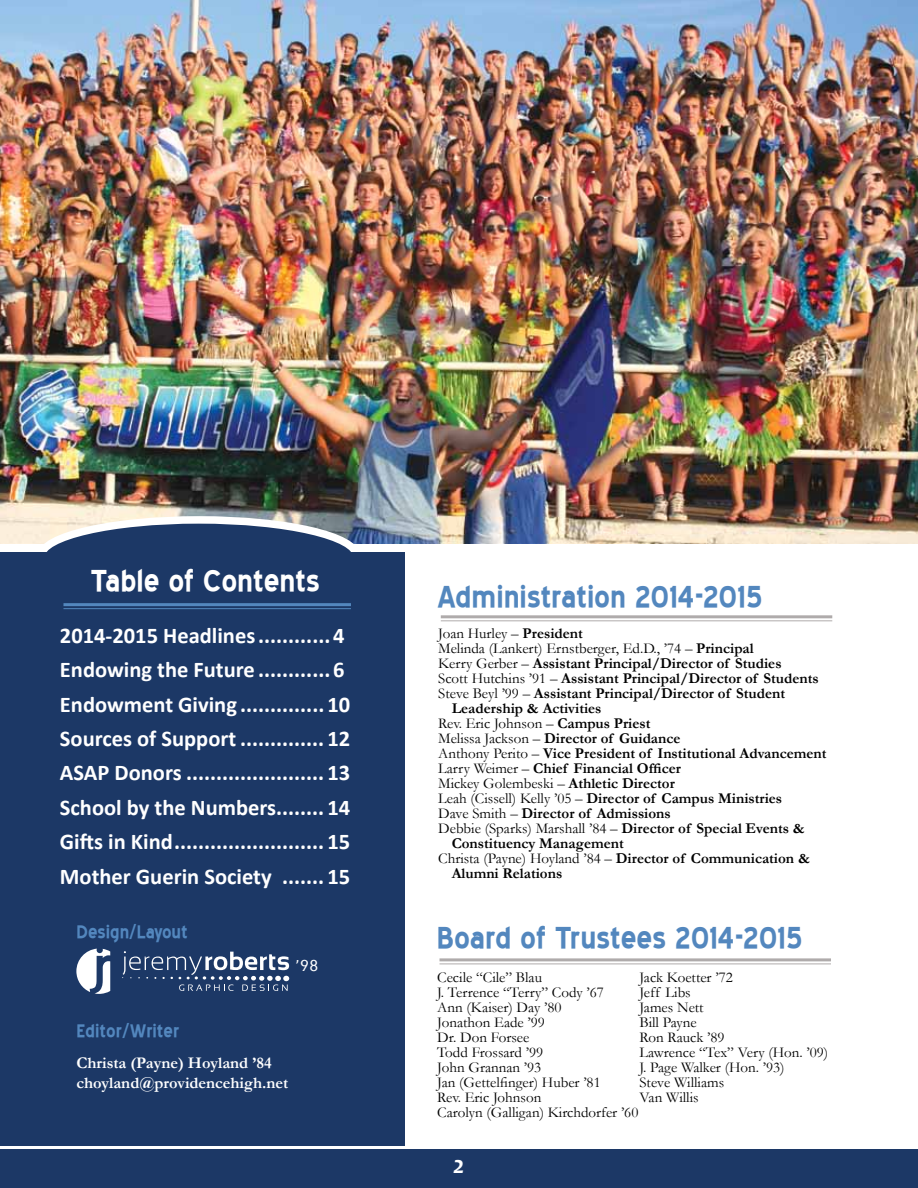
<style>
.page{position:relative;width:918px;height:1188px;background:#fff}
.page>*{position:absolute;margin:0;border:0;box-sizing:border-box;transform-origin:0 0}
.t1{font:700 37.5px "Blue Highway";letter-spacing:-.005em;color:#5387be}
.t2{font:700 37.5px "Blue Highway";color:#fff}
.t3{font:italic 700 25.5px "Candara";color:#fff}
.t4{font:700 22.5px/34.5px "Calibri";color:#fff}
.t5{font:700 22.5px "Blue Highway";color:#5387be}
.t6{font:700 16.35px/19.6px "Garamond";color:#fff}
.t7{font:300 16.35px "Adelon";color:#fff}
.t8{font:15px/15px "Garamond";color:#000}
.t9{font:700 15px "Garamond";color:#000}
.s1{font-weight:700}
.s2{font-weight:400}
</style>
<div class="page">
<div style="left:0;top:1149px;width:918px;height:39px;background:#1c3866"></div>
<img style="left:0;top:0;width:918px;height:543px">
<div style="left:41px;top:520px;width:316px;height:72px;background:#1c3866;border-radius:50%"></div>
<div style="left:37px;top:516px;width:323px;height:80px;border:8px solid #fff;border-radius:50%"></div>
<div style="left:0;top:552px;width:405px;height:594px;background:#1c3866"></div>
<svg style="left:76px;top:949px;width:34px;height:45px"></svg>
<svg style="left:122px;top:951px;width:167px;height:40px"></svg>
<hr style="left:63px;top:603px;width:288px;height:3px;background:#5387be">
<hr style="left:63px;top:608px;width:288px;height:1px;background:#5387be">
<hr style="left:441px;top:620px;width:391px;height:1px;background:#afabab">
<hr style="left:441px;top:615px;width:391px;height:3px;background:#afabab">
<hr style="left:440px;top:963px;width:391px;height:1px;background:#afabab">
<hr style="left:440px;top:958px;width:391px;height:3px;background:#afabab">
<h1 class="t2" style="left:90px;top:563px;width:231px">Table of Contents</h1>
<p class="t4" style="left:60px;top:618px;width:292px">2014-2015 Headlines............ 4<br>Endowing the Future ............ 6<br>Endowment Giving .............. 10<br>Sources of Support .............. 12<br>ASAP Donors ....................... 13<br>School by the Numbers........ 14<br>Gifts in Kind......................... 15<br>Mother Guerin Society ....... 15</p>
<h3 class="t5" style="left:76px;top:922px;width:113px">Design/Layout</h3>
<p class="t7" style="left:296px;top:956px;width:25px">’98</p>
<h3 class="t5" style="left:76px;top:1020px;width:105px">Editor/Writer</h3>
<p class="t6" style="left:76px;top:1053px;width:213px">Christa (Payne) Hoyland ’84 choyland@providencehigh.net</p>
<h1 class="t1" style="left:438px;top:580px;width:326px">Administration 2014-2015</h1>
<p class="t8" style="left:438px;top:626px;width:146px">Joan Hurley – <span class="s1">President</span></p>
<p class="t8" style="left:438px;top:641px;width:317px">Melinda (Lankert) Ernstberger, Ed.D., ’74 – <span class="s1">Principal</span></p>
<p class="t9" style="left:438px;top:653px;width:345px"><span class="s2">Kerry Gerber –</span> Assistant Principal/Director of Studies</p>
<p class="t9" style="left:438px;top:668px;width:382px"><span class="s2">Scott Hutchins ’91 –</span> Assistant Principal/Director of Students</p>
<p class="t9" style="left:438px;top:683px;width:349px"><span class="s2">Steve Beyl ’99 –</span> Assistant Principal/Director of Student</p>
<p class="t9" style="left:452px;top:698px;width:151px">Leadership &amp; Activities</p>
<p class="t8" style="left:438px;top:716px;width:214px">Rev. Eric Johnson – <span class="s1">Campus Priest</span></p>
<p class="t9" style="left:438px;top:728px;width:244px"><span class="s2">Melissa Jackson –</span> Director of Guidance</p>
<p class="t9" style="left:438px;top:743px;width:390px"><span class="s2">Anthony Perito –</span> Vice President of Institutional Advancement</p>
<p class="t9" style="left:438px;top:758px;width:244px"><span class="s2">Larry Weimer –</span> Chief Financial Officer</p>
<p class="t8" style="left:438px;top:776px;width:238px">Mickey Golembeski – <span class="s1">Athletic Director</span></p>
<p class="t9" style="left:438px;top:788px;width:346px"><span class="s2">Leah (Cissell) Kelly ’05 –</span> Director of Campus Ministries</p>
<p class="t9" style="left:438px;top:803px;width:234px"><span class="s2">Dave Smith –</span> Director of Admissions</p>
<p class="t8" style="left:438px;top:821px;width:368px">Debbie (Sparks) Marshall ’84 – <span class="s1">Director of Special Events &amp;</span></p>
<p class="t9" style="left:452px;top:833px;width:174px">Constituency Management</p>
<p class="t8" style="left:438px;top:851px;width:373px">Christa (Payne) Hoyland ’84 – <span class="s1">Director of Communication &amp;</span></p>
<p class="t9" style="left:452px;top:863px;width:112px">Alumni Relations</p>
<h1 class="t1" style="left:437px;top:921px;width:367px">Board of Trustees 2014-2015</h1>
<p class="t8" style="left:437px;top:969px;width:203px">Cecile “Cile” Blau<br>J. Terrence “Terry” Cody ’67<br>Ann (Kaiser) Day ’80<br>Jonathon Eade ’99<br>Dr. Don Forsee<br>Todd Frossard ’99<br>John Grannan ’93<br>Jan (Gettelfinger) Huber ’81<br>Rev. Eric Johnson<br>Carolyn (Galligan) Kirchdorfer ’60</p>
<p class="t8" style="left:639px;top:969px;width:190px">Jack Koetter ’72<br>Jeff Libs<br>James Nett<br>Bill Payne<br>Ron Rauck ’89<br>Lawrence “Tex” Very (Hon. ’09)<br>J. Page Walker (Hon. ’93)<br>Steve Williams<br>Van Willis</p>
<h2 class="t3" style="left:453px;top:1149px;width:13px">2</h2>
</div>
